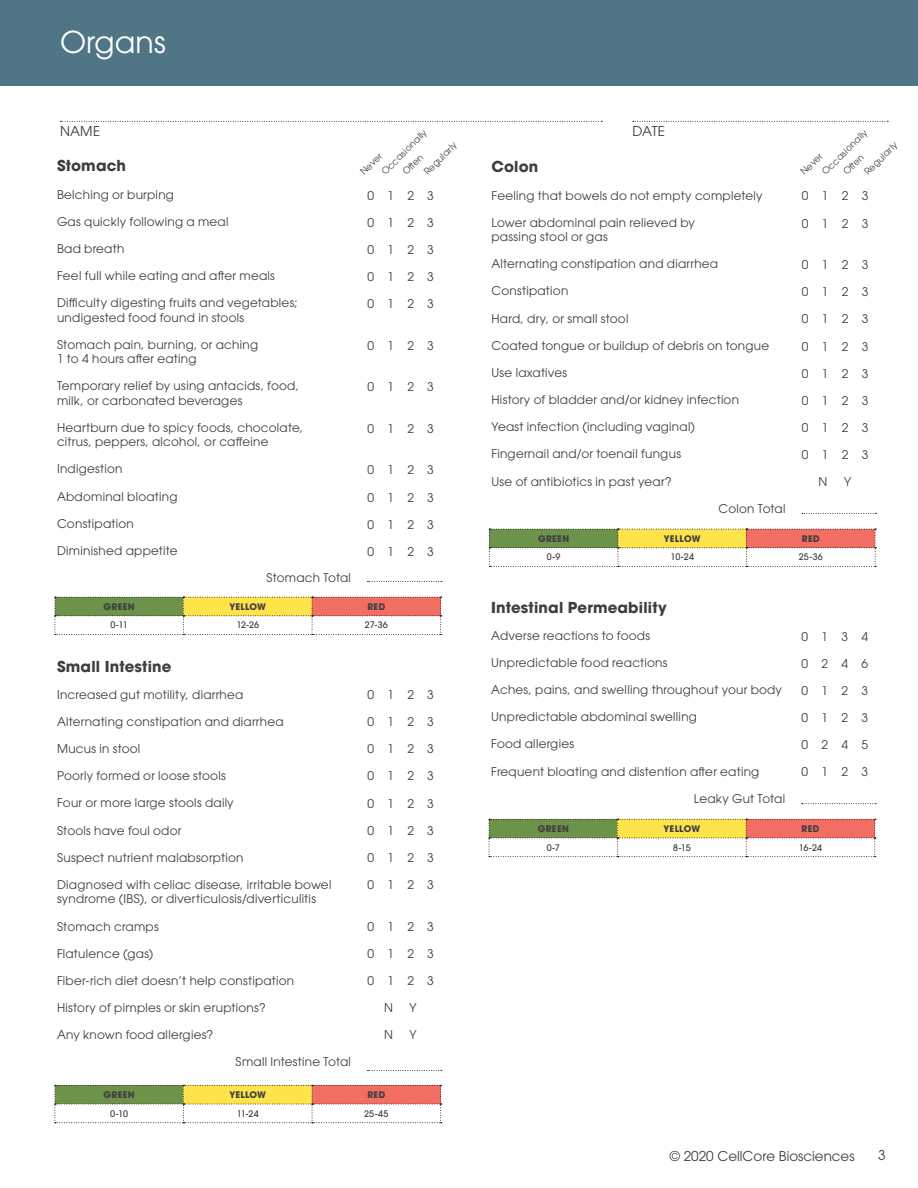
<style>
.page{position:relative;width:918px;height:1188px;background:#fff}
.page>*{position:absolute;margin:0;border:0;box-sizing:border-box;transform-origin:0 0}
.t1{font:30px "ITC Avant Garde Pro";letter-spacing:.01em;color:#fff}
.t2{font:700 15px "ITC Avant Garde Pro";letter-spacing:.01em;color:#3e3e3f}
.t3{font:13.5px "ITC Avant Garde Pro";color:#3e3e3f}
.t4{font:12px/14.4px "ITC Avant Garde Pro";letter-spacing:.02em;color:#3e3e3f}
.t5{font:9px "ITC Avant Garde Pro";color:#3e3e3f}
.t6{font:700 9px "ITC Avant Garde Pro";letter-spacing:.035em;color:#3e3e3f}
.t7{font:500 9px "ITC Avant Garde Pro";letter-spacing:.01em;color:#3e3e3f}
</style>
<div class="page">
<svg style="left:60px;top:121px;width:542px;height:1px"></svg>
<svg style="left:633px;top:121px;width:255px;height:1px"></svg>
<div style="left:0;top:0;width:918px;height:85px;background:#507685"></div>
<svg style="left:367px;top:1070px;width:75px;height:1px"></svg>
<svg style="left:55px;top:1085px;width:387px;height:38px"></svg>
<svg style="left:367px;top:581px;width:75px;height:1px"></svg>
<svg style="left:55px;top:597px;width:387px;height:38px"></svg>
<svg style="left:802px;top:513px;width:74px;height:1px"></svg>
<svg style="left:489px;top:529px;width:387px;height:38px"></svg>
<svg style="left:802px;top:803px;width:74px;height:1px"></svg>
<svg style="left:489px;top:819px;width:387px;height:38px"></svg>
<h1 class="t1" style="left:60px;top:23px;width:107px">Organs</h1>
<p class="t3" style="left:60px;top:123px;width:42px">NAME</p>
<p class="t3" style="left:633px;top:123px;width:34px">DATE</p>
<p class="t5" style="left:820px;top:169px;width:61px;rotate:-45deg">Occasionally</p>
<p class="t5" style="left:379px;top:169px;width:61px;rotate:-45deg">Occasionally</p>
<p class="t5" style="left:862px;top:169px;width:44px;rotate:-45deg">Regularly</p>
<p class="t5" style="left:421px;top:169px;width:44px;rotate:-45deg">Regularly</p>
<p class="t5" style="left:798px;top:169px;width:28px;rotate:-45deg">Never</p>
<p class="t5" style="left:358px;top:169px;width:28px;rotate:-45deg">Never</p>
<p class="t5" style="left:841px;top:169px;width:26px;rotate:-45deg">Oft en</p>
<p class="t5" style="left:400px;top:169px;width:26px;rotate:-45deg">Oft en</p>
<p class="t2" style="left:57px;top:156px;width:71px">Stomach</p>
<p class="t4" style="left:57px;top:187px;width:119px">Belching or burping</p>
<p class="t4" style="left:57px;top:214px;width:173px">Gas quickly following a meal</p>
<p class="t4" style="left:57px;top:241px;width:69px">Bad breath</p>
<p class="t4" style="left:57px;top:268px;width:219px">Feel full while eating and after meals</p>
<p class="t4" style="left:57px;top:296px;width:242px">Difficulty digesting fruits and vegetables; undigested food found in stools</p>
<p class="t4" style="left:57px;top:337px;width:203px">Stomach pain, burning, or aching<br>1 to 4 hours after eating</p>
<p class="t4" style="left:57px;top:379px;width:244px">Temporary relief by using antacids, food, milk, or carbonated beverages</p>
<p class="t4" style="left:57px;top:420px;width:248px">Heartburn due to spicy foods, chocolate, citrus, peppers, alcohol, or caffeine</p>
<p class="t4" style="left:57px;top:462px;width:67px">Indigestion</p>
<p class="t4" style="left:57px;top:489px;width:122px">Abdominal bloating</p>
<p class="t4" style="left:57px;top:516px;width:78px">Constipation</p>
<p class="t4" style="left:57px;top:543px;width:122px">Diminished appetite</p>
<p class="t4" style="left:266px;top:570px;width:86px">Stomach Total</p>
<p class="t2" style="left:491px;top:157px;width:48px">Colon</p>
<p class="t4" style="left:491px;top:188px;width:273px">Feeling that bowels do not empty completely</p>
<p class="t4" style="left:491px;top:215px;width:205px">Lower abdominal pain relieved by passing stool or gas</p>
<p class="t4" style="left:491px;top:257px;width:228px">Alternating constipation and diarrhea</p>
<p class="t4" style="left:491px;top:284px;width:78px">Constipation</p>
<p class="t4" style="left:491px;top:311px;width:138px">Hard, dry, or small stool</p>
<p class="t4" style="left:491px;top:338px;width:279px">Coated tongue or buildup of debris on tongue</p>
<p class="t4" style="left:491px;top:365px;width:77px">Use laxatives</p>
<p class="t4" style="left:491px;top:392px;width:249px">History of bladder and/or kidney infection</p>
<p class="t4" style="left:491px;top:419px;width:205px">Yeast infection (including vaginal)</p>
<p class="t4" style="left:491px;top:447px;width:191px">Fingernail and/or toenail fungus</p>
<p class="t4" style="left:491px;top:474px;width:182px">Use of antibiotics in past year?</p>
<p class="t4" style="left:719px;top:501px;width:68px">Colon Total</p>
<p class="t4" style="left:367px;top:188px;width:68px">0 1 2 3</p>
<p class="t4" style="left:367px;top:215px;width:68px">0 1 2 3</p>
<p class="t4" style="left:367px;top:242px;width:68px">0 1 2 3</p>
<p class="t4" style="left:367px;top:269px;width:68px">0 1 2 3</p>
<p class="t4" style="left:367px;top:296px;width:68px">0 1 2 3</p>
<p class="t4" style="left:367px;top:338px;width:68px">0 1 2 3</p>
<p class="t4" style="left:367px;top:380px;width:68px">0 1 2 3</p>
<p class="t4" style="left:367px;top:421px;width:68px">0 1 2 3</p>
<p class="t4" style="left:367px;top:463px;width:68px">0 1 2 3</p>
<p class="t4" style="left:367px;top:490px;width:68px">0 1 2 3</p>
<p class="t4" style="left:367px;top:517px;width:68px">0 1 2 3</p>
<p class="t4" style="left:367px;top:544px;width:68px">0 1 2 3</p>
<p class="t4" style="left:802px;top:189px;width:68px">0 1 2 3</p>
<p class="t4" style="left:802px;top:216px;width:68px">0 1 2 3</p>
<p class="t4" style="left:802px;top:257px;width:68px">0 1 2 3</p>
<p class="t4" style="left:802px;top:285px;width:68px">0 1 2 3</p>
<p class="t4" style="left:802px;top:312px;width:68px">0 1 2 3</p>
<p class="t4" style="left:802px;top:339px;width:68px">0 1 2 3</p>
<p class="t4" style="left:802px;top:366px;width:68px">0 1 2 3</p>
<p class="t4" style="left:802px;top:393px;width:68px">0 1 2 3</p>
<p class="t4" style="left:802px;top:420px;width:68px">0 1 2 3</p>
<p class="t4" style="left:802px;top:448px;width:68px">0 1 2 3</p>
<p class="t4" style="left:819px;top:475px;width:10px">N</p>
<p class="t4" style="left:844px;top:475px;width:9px">Y</p>
<p class="t6" style="left:538px;top:532px;width:33px">GREEN</p>
<p class="t6" style="left:664px;top:532px;width:38px">YELLOW</p>
<p class="t6" style="left:802px;top:532px;width:19px">RED</p>
<p class="t7" style="left:547px;top:551px;width:15px">0-9</p>
<p class="t7" style="left:670px;top:551px;width:25px">10-24</p>
<p class="t7" style="left:799px;top:551px;width:26px">25-36</p>
<p class="t6" style="left:104px;top:600px;width:33px">GREEN</p>
<p class="t6" style="left:229px;top:600px;width:38px">YELLOW</p>
<p class="t6" style="left:367px;top:600px;width:19px">RED</p>
<p class="t7" style="left:111px;top:619px;width:19px">0-11</p>
<p class="t7" style="left:236px;top:619px;width:24px">12-26</p>
<p class="t7" style="left:365px;top:619px;width:25px">27-36</p>
<p class="t2" style="left:57px;top:656px;width:116px">Small Intestine</p>
<p class="t4" style="left:57px;top:687px;width:188px">Increased gut motility, diarrhea</p>
<p class="t4" style="left:57px;top:714px;width:228px">Alternating constipation and diarrhea</p>
<p class="t4" style="left:57px;top:741px;width:85px">Mucus in stool</p>
<p class="t4" style="left:57px;top:769px;width:170px">Poorly formed or loose stools</p>
<p class="t4" style="left:57px;top:796px;width:178px">Four or more large stools daily</p>
<p class="t4" style="left:57px;top:823px;width:126px">Stools have foul odor</p>
<p class="t4" style="left:57px;top:850px;width:188px">Suspect nutrient malabsorption</p>
<p class="t4" style="left:57px;top:877px;width:276px">Diagnosed with celiac disease, irritable bowel syndrome (IBS), or diverticulosis/diverticulitis</p>
<p class="t4" style="left:57px;top:919px;width:103px">Stomach cramps</p>
<p class="t4" style="left:57px;top:946px;width:98px">Flatulence (gas)</p>
<p class="t4" style="left:57px;top:973px;width:239px">Fiber-rich diet doesn’t help constipation</p>
<p class="t4" style="left:57px;top:1000px;width:210px">History of pimples or skin eruptions?</p>
<p class="t4" style="left:57px;top:1027px;width:158px">Any known food allergies?</p>
<p class="t4" style="left:236px;top:1055px;width:117px">Small Intestine Total</p>
<p class="t4" style="left:367px;top:687px;width:68px">0 1 2 3</p>
<p class="t4" style="left:367px;top:714px;width:68px">0 1 2 3</p>
<p class="t4" style="left:367px;top:741px;width:68px">0 1 2 3</p>
<p class="t4" style="left:367px;top:769px;width:68px">0 1 2 3</p>
<p class="t4" style="left:367px;top:796px;width:68px">0 1 2 3</p>
<p class="t4" style="left:367px;top:823px;width:68px">0 1 2 3</p>
<p class="t4" style="left:367px;top:850px;width:68px">0 1 2 3</p>
<p class="t4" style="left:367px;top:877px;width:68px">0 1 2 3</p>
<p class="t4" style="left:367px;top:919px;width:68px">0 1 2 3</p>
<p class="t4" style="left:367px;top:946px;width:68px">0 1 2 3</p>
<p class="t4" style="left:367px;top:973px;width:68px">0 1 2 3</p>
<p class="t4" style="left:384px;top:1000px;width:10px">N</p>
<p class="t4" style="left:410px;top:1000px;width:9px">Y</p>
<p class="t4" style="left:384px;top:1027px;width:10px">N</p>
<p class="t4" style="left:410px;top:1027px;width:9px">Y</p>
<p class="t6" style="left:104px;top:1089px;width:33px">GREEN</p>
<p class="t6" style="left:229px;top:1089px;width:38px">YELLOW</p>
<p class="t6" style="left:367px;top:1089px;width:19px">RED</p>
<p class="t7" style="left:110px;top:1108px;width:19px">0-10</p>
<p class="t7" style="left:237px;top:1108px;width:24px">11-24</p>
<p class="t7" style="left:364px;top:1108px;width:26px">25-45</p>
<p class="t2" style="left:491px;top:597px;width:177px">Intestinal Permeability</p>
<p class="t4" style="left:491px;top:628px;width:160px">Adverse reactions to foods</p>
<p class="t4" style="left:491px;top:655px;width:178px">Unpredictable food reactions</p>
<p class="t4" style="left:491px;top:682px;width:292px">Aches, pains, and swelling throughout your body</p>
<p class="t4" style="left:491px;top:709px;width:207px">Unpredictable abdominal swelling</p>
<p class="t4" style="left:491px;top:737px;width:84px">Food allergies</p>
<p class="t4" style="left:491px;top:764px;width:270px">Frequent bloating and distention after eating</p>
<p class="t4" style="left:694px;top:791px;width:93px">Leaky Gut Total</p>
<p class="t4" style="left:802px;top:629px;width:68px">0 1 3 4</p>
<p class="t4" style="left:802px;top:656px;width:68px">0 2 4 6</p>
<p class="t4" style="left:802px;top:683px;width:68px">0 1 2 3</p>
<p class="t4" style="left:802px;top:710px;width:68px">0 1 2 3</p>
<p class="t4" style="left:802px;top:738px;width:68px">0 2 4 5</p>
<p class="t4" style="left:802px;top:765px;width:68px">0 1 2 3</p>
<p class="t6" style="left:538px;top:823px;width:33px">GREEN</p>
<p class="t6" style="left:664px;top:823px;width:38px">YELLOW</p>
<p class="t6" style="left:802px;top:823px;width:19px">RED</p>
<p class="t7" style="left:547px;top:842px;width:15px">0-7</p>
<p class="t7" style="left:673px;top:842px;width:19px">8-15</p>
<p class="t7" style="left:799px;top:842px;width:25px">16-24</p>
<p class="t3" style="left:670px;top:1148px;width:186px">© 2020 CellCore Biosciences</p>
<p class="t3" style="left:878px;top:1147px;width:9px">3</p>
</div>
